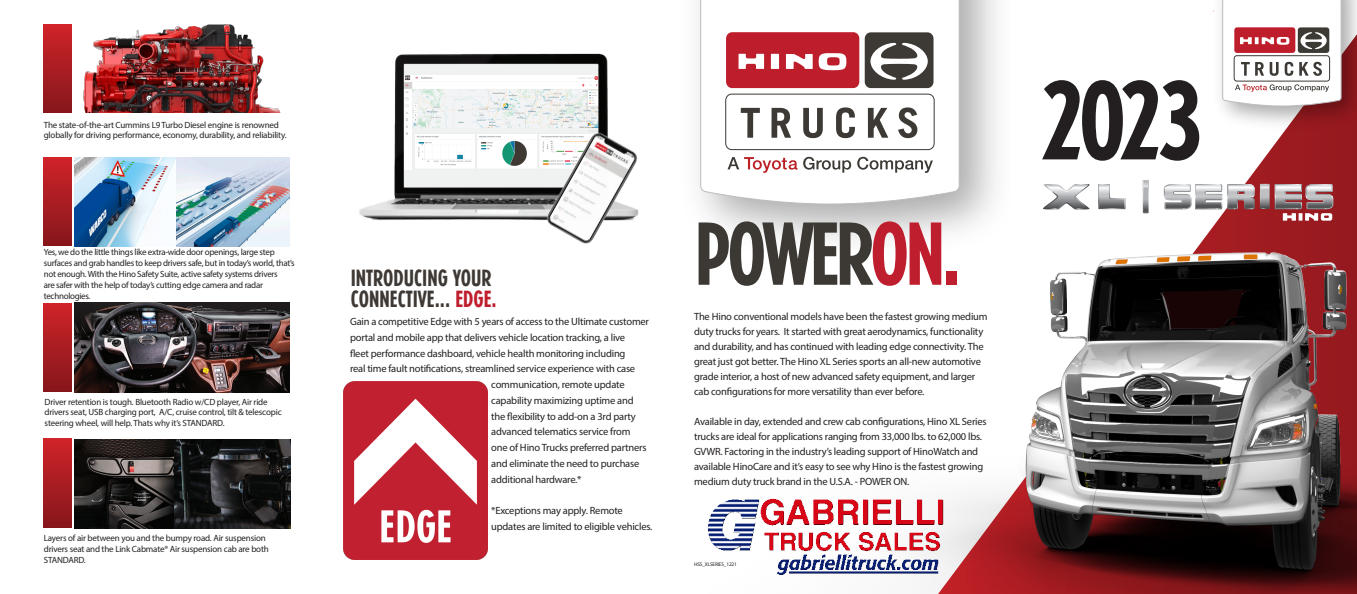
<style>
.page{position:relative;width:1357px;height:594px;background:#fff}
.page>*{position:absolute;margin:0;border:0;box-sizing:border-box;transform-origin:0 0}
.t1{font:700 condensed 110.55px "Erbar Com";color:#231f20}
.t2{font:700 condensed 88.35px "Erbar Com";letter-spacing:-.04em;color:#3c3833}
.t3{font:700 condensed 23.25px "Erbar LT";color:#3e3934}
.t4{font:10.5px/15px "Myriad Pro";letter-spacing:-.02em;color:#231f20}
.t5{font:9px/10.8px "Myriad Pro";letter-spacing:-.02em;color:#231f20}
.t6{font:5.25px "Myriad Pro";letter-spacing:-.02em;color:#231f20}
.s1{color:#bf1e2e}
</style>
<div class="page">
<svg style="left:1099px;top:137px;width:258px;height:88px"></svg>
<img style="left:949px;top:225px;width:408px;height:369px">
<img style="left:1213px;top:0;width:144px;height:137px">
<svg style="left:1222px;top:0;width:119px;height:106px"></svg>
<img style="left:74px;top:303px;width:215px;height:89px">
<img style="left:74px;top:158px;width:103px;height:89px">
<img style="left:177px;top:158px;width:112px;height:89px">
<img style="left:74px;top:439px;width:100px;height:89px">
<div style="left:44px;top:24px;width:28px;height:89px;background:linear-gradient(to bottom,#d0232a,#85171b)"></div>
<div style="left:44px;top:157px;width:28px;height:89px;background:linear-gradient(to bottom,#d0232a,#85171b)"></div>
<div style="left:44px;top:303px;width:28px;height:89px;background:linear-gradient(to bottom,#cf232a,#85171b)"></div>
<div style="left:44px;top:439px;width:28px;height:88px;background:linear-gradient(to bottom,#cf2329,#87171c)"></div>
<svg style="left:174px;top:439px;width:117px;height:89px;background:#1c1d1e"></svg>
<svg style="left:1260px;top:184px;width:73px;height:37px;background:#ac7f82"></svg>
<svg style="left:1143px;top:180px;width:5px;height:33px"></svg>
<svg style="left:1098px;top:184px;width:27px;height:25px"></svg>
<svg style="left:1043px;top:184px;width:47px;height:26px"></svg>
<svg style="left:1164px;top:184px;width:90px;height:25px"></svg>
<img style="left:83px;top:24px;width:198px;height:89px">
<img style="left:698px;top:0;width:313px;height:272px">
<svg style="left:699px;top:0;width:261px;height:205px"></svg>
<div style="left:726px;top:32px;width:133px;height:56px;background:#be1d2c;border-radius:6px"></div>
<div style="left:865px;top:32px;width:68px;height:56px;background:#3d3934;border-radius:6px"></div>
<div style="left:726px;top:94px;width:208px;height:56px;background:#fff;border-radius:6px"></div>
<div style="left:725px;top:94px;width:209px;height:56px;border:1px solid #3d3934;border-radius:6px"></div>
<svg style="left:738px;top:54px;width:26px;height:15px"></svg>
<svg style="left:771px;top:54px;width:8px;height:15px"></svg>
<svg style="left:819px;top:53px;width:27px;height:17px"></svg>
<svg style="left:786px;top:54px;width:27px;height:15px"></svg>
<svg style="left:741px;top:108px;width:19px;height:30px"></svg>
<svg style="left:771px;top:108px;width:20px;height:30px"></svg>
<svg style="left:803px;top:108px;width:20px;height:30px"></svg>
<svg style="left:898px;top:107px;width:19px;height:31px"></svg>
<svg style="left:868px;top:108px;width:20px;height:30px"></svg>
<svg style="left:836px;top:107px;width:19px;height:31px"></svg>
<svg style="left:870px;top:43px;width:58px;height:37px"></svg>
<svg style="left:727px;top:157px;width:70px;height:16px"></svg>
<svg style="left:803px;top:157px;width:48px;height:16px"></svg>
<svg style="left:857px;top:157px;width:76px;height:16px"></svg>
<img style="left:359px;top:53px;width:249px;height:168px">
<img style="left:538px;top:127px;width:101px;height:117px">
<img style="left:344px;top:381px;width:143px;height:178px">
<img style="left:708px;top:498px;width:241px;height:96px">
<p class="t5" style="left:44px;top:119px;width:244px">The state-of-the-art Cummins L9 Turbo Diesel engine is renowned globally for driving performance, economy, durability, and reliability.</p>
<p class="t5" style="left:44px;top:247px;width:252px">Yes, we do the little things like extra-wide door openings, large step surfaces and grab handles to keep drivers safe, but in today’s world, that’s</p>
<p class="t5" style="left:44px;top:269px;width:235px">not enough. With the Hino Safety Suite, active safety systems drivers are safer with the help of today’s cutting edge camera and radar technologies.</p>
<p class="t5" style="left:45px;top:396px;width:239px">Driver retention is tough. Bluetooth Radio w/CD player, Air ride drivers seat, USB charging port, A/C, cruise control, tilt &amp; telescopic steering wheel, will help. Thats why it’s STANDARD.</p>
<p class="t5" style="left:44px;top:532px;width:227px">Layers of air between you and the bumpy road. Air suspension drivers seat and the Link Cabmate® Air suspension cab are both<br>STANDARD.</p>
<p class="t3" style="left:351px;top:265px;width:142px">INTRODUCING YOUR</p>
<p class="t3" style="left:351px;top:285px;width:147px">CONNECTIVE... <span class="s1">EDGE.</span></p>
<p class="t4" style="left:350px;top:314px;width:300px">Gain a competitive Edge with 5 years of access to the Ultimate customer</p>
<p class="t4" style="left:350px;top:330px;width:277px">portal and mobile app that delivers vehicle location tracking, a live</p>
<p class="t4" style="left:350px;top:346px;width:277px">fleet performance dashboard, vehicle health monitoring including</p>
<p class="t4" style="left:350px;top:361px;width:287px">real time fault notifications, streamlined service experience with case</p>
<p class="t4" style="left:491px;top:377px;width:135px">communication, remote update</p>
<p class="t4" style="left:491px;top:393px;width:144px">capability maximizing uptime and</p>
<p class="t4" style="left:491px;top:409px;width:146px">the flexibility to add-on a 3rd party</p>
<p class="t4" style="left:491px;top:424px;width:141px">advanced telematics service from</p>
<p class="t4" style="left:491px;top:440px;width:157px">one of Hino Trucks preferred partners</p>
<p class="t4" style="left:491px;top:456px;width:150px">and eliminate the need to purchase</p>
<p class="t4" style="left:491px;top:472px;width:92px">additional hardware.*</p>
<p class="t4" style="left:491px;top:503px;width:163px;line-height:15.8px">*Exceptions may apply. Remote updates are limited to eligible vehicles.</p>
<p class="t2" style="left:695px;top:202px;width:268px">POWER<span class="s1">ON.</span></p>
<p class="t4" style="left:694px;top:309px;width:295px">The Hino conventional models have been the fastest growing medium duty trucks for years. It started with great aerodynamics, functionality and durability, and has continued with leading edge connectivity. The great just got better. The Hino XL Series sports an all-new automotive grade interior, a host of new advanced safety equipment, and larger cab configurations for more versatility than ever before.</p>
<p class="t4" style="left:694px;top:414px;width:294px">Available in day, extended and crew cab configurations, Hino XL Series trucks are ideal for applications ranging from 33,000 lbs. to 62,000 lbs.<br>GVWR. Factoring in the industry’s leading support of HinoWatch and available HinoCare and it’s easy to see why Hino is the fastest growing medium duty truck brand in the U.S.A. - POWER ON.</p>
<p class="t6" style="left:694px;top:561px;width:44px">HSS_XLSERIES_1221</p>
<p class="t1" style="left:1039px;top:56px;width:169px">2023</p>
</div>
